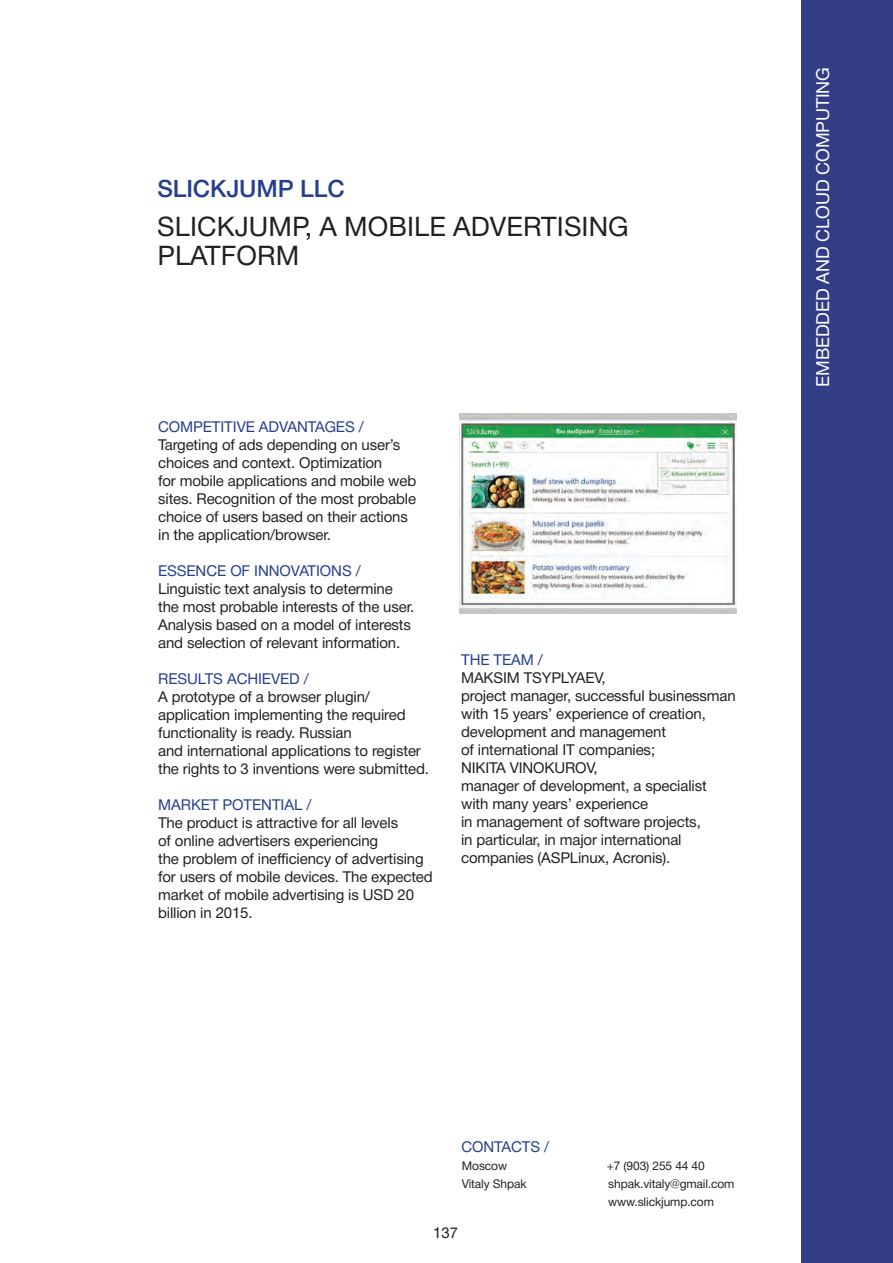
<style>
.page{position:relative;width:893px;height:1263px;background:#fff}
.page>*{position:absolute;margin:0;border:0;box-sizing:border-box;transform-origin:0 0}
.заголовок_большой{font:27px "Helvetica Neue Cyr";letter-spacing:.005em;color:#231f20}
.название_организации{font:500 24px "Helvetica Neue Cyr";letter-spacing:-.005em;color:#253f8e}
.основной{font:18px "Helvetica Neue Cyr";letter-spacing:-.005em;color:#fff}
.t1{font:15px/18px "Helvetica Neue Cyr";letter-spacing:-.01em;color:#231f20}
.подзаголовок{font:15px "Helvetica Neue Cyr";letter-spacing:-.005em;color:#253f8e}
.адрес{font:12px "Helvetica Neue Cyr";letter-spacing:-.01em;color:#231f20}
</style>
<div class="page">
<img style="left:460px;top:413px;width:276px;height:200px">
<div style="left:801px;top:0;width:92px;height:1263px;background:#333d85"></div>
<p class="название_организации" style="left:157px;top:175px;width:189px">SLICKJUMP LLC</p>
<p class="заголовок_большой" style="left:157px;top:212px;width:473px">SLICKJUMP, A MOBILE ADVERTISING</p>
<p class="заголовок_большой" style="left:157px;top:241px;width:143px">PLATFORM</p>
<p class="подзаголовок" style="left:158px;top:418px;width:207px">COMPETITIVE ADVANTAGES /</p>
<p class="t1" style="left:158px;top:435px;width:260px">Targeting of ads depending on user’s choices and context. Optimization<br>for mobile applications and mobile web sites. Recognition of the most probable choice of users based on their actions in the application/browser.</p>
<p class="подзаголовок" style="left:158px;top:562px;width:204px">ESSENCE OF INNOVATIONS /</p>
<p class="t1" style="left:158px;top:579px;width:258px">Linguistic text analysis to determine the most probable interests of the user.<br>Analysis based on a model of interests and selection of relevant information.</p>
<p class="подзаголовок" style="left:158px;top:670px;width:152px">RESULTS ACHIEVED /</p>
<p class="t1" style="left:158px;top:687px;width:272px">A prototype of a browser plugin/ application implementing the required functionality is ready. Russian<br>and international applications to register the rights to 3 inventions were submitted.</p>
<p class="подзаголовок" style="left:158px;top:796px;width:155px">MARKET POTENTIAL /</p>
<p class="t1" style="left:158px;top:813px;width:276px">The product is attractive for all levels<br>of online advertisers experiencing<br>the problem of inefficiency of advertising for users of mobile devices. The expected market of mobile advertising is USD 20 billion in 2015.</p>
<p class="подзаголовок" style="left:461px;top:652px;width:83px">THE TEAM /</p>
<p class="t1" style="left:461px;top:669px;width:146px">MAKSIM TSYPLYAEV,</p>
<p class="t1" style="left:461px;top:687px;width:276px">project manager, successful businessman with 15 years’ experience of creation, development and management<br>of international IT companies;</p>
<p class="t1" style="left:461px;top:759px;width:138px">NIKITA VINOKUROV,</p>
<p class="t1" style="left:461px;top:777px;width:247px">manager of development, a specialist with many years’ experience<br>in management of software projects, in particular, in major international companies (ASPLinux, Acronis).</p>
<p class="основной" style="left:813px;top:387px;width:321px;rotate:-90deg">EMBEDDED AND CLOUD COMPUTING</p>
<p class="подзаголовок" style="left:461px;top:1138px;width:89px">CONTACTS /</p>
<p class="адрес" style="left:462px;top:1159px;width:47px">Moscow</p>
<p class="адрес" style="left:462px;top:1177px;width:66px">Vitaly Shpak</p>
<p class="t1" style="left:433px;top:1223px;width:27px">137</p>
<p class="адрес" style="left:607px;top:1159px;width:100px">+7 (903) 255 44 40</p>
<p class="адрес" style="left:608px;top:1177px;width:128px">shpak.vitaly@gmail.com</p>
<p class="адрес" style="left:608px;top:1195px;width:107px">www.slickjump.com</p>
</div>
